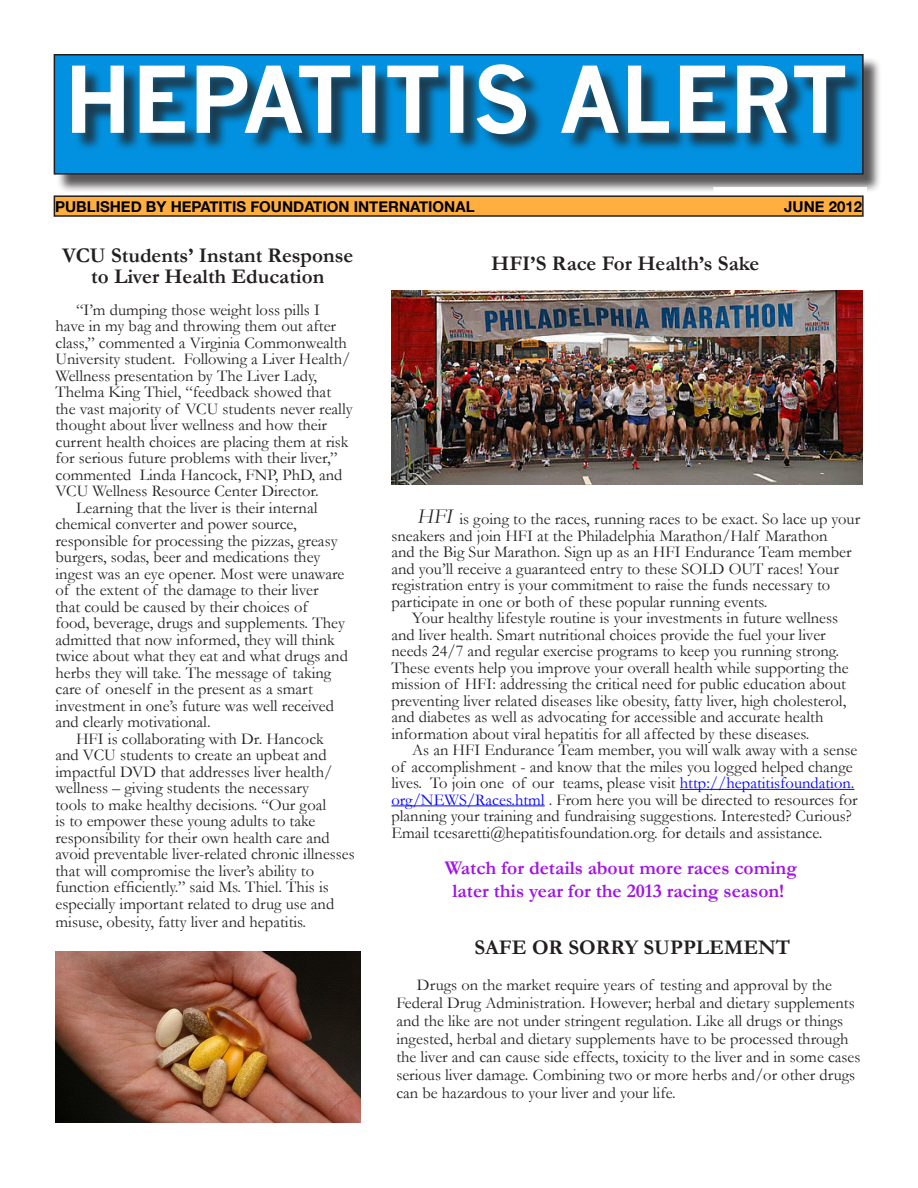
<style>
.page{position:relative;width:918px;height:1188px;background:#fff}
.page>*{position:absolute;margin:0;border:0;box-sizing:border-box;transform-origin:0 0}
.t1{font:700 21px/21px "Garamond";color:#231f20;text-align:center}
.t2{font:700 19.5px/23.4px "Garamond";color:#a015e6;text-align:center}
.t3{font:16.5px/16.5px "Garamond";color:#231f20}
.t4{font:700 15px "Helvetica Neue";color:#000}
.s1{font-style:italic;font-size:21px}
.s2{color:#00f}
</style>
<div class="page">
<div style="left:56px;top:56px;width:826px;height:137px;background:#231f20;opacity:.75"></div>
<div style="left:54px;top:55px;width:809px;height:119px;background:#0191e0"></div>
<div style="left:74px;top:67px;width:790px;height:85px;background:#231f20;opacity:.75"></div>
<svg style="left:72px;top:64px;width:773px;height:70px"></svg>
<div style="left:54px;top:54px;width:810px;height:121px;border:2px solid #231f20"></div>
<div style="left:54px;top:196px;width:809px;height:20px;background:#ffae40"></div>
<div style="left:54px;top:195px;width:810px;height:22px;border:2px solid #231f20"></div>
<img style="left:56px;top:952px;width:304px;height:170px">
<hr style="left:680px;top:789px;width:174px;height:1px;background:#00f">
<hr style="left:391px;top:805px;width:154px;height:1px;background:#00f">
<img style="left:391px;top:290px;width:471px;height:194px">
<p class="t4" style="left:55px;top:197px;width:421px">PUBLISHED BY HEPATITIS FOUNDATION INTERNATIONAL</p>
<p class="t4" style="left:784px;top:197px;width:79px">JUNE 2012</p>
<p class="t1" style="left:62px;top:245px;width:293px">VCU Students’ Instant Response to Liver Health Education</p>
<p class="t3" style="left:56px;top:301px;width:299px;text-indent:21px">“I’m dumping those weight loss pills I have in my bag and throwing them out after class,” commented a Virginia Commonwealth University student. Following a Liver Health/ Wellness presentation by The Liver Lady, Thelma King Thiel, “feedback showed that the vast majority of VCU students never really thought about liver wellness and how their current health choices are placing them at risk for serious future problems with their liver,” commented Linda Hancock, FNP, PhD, and VCU Wellness Resource Center Director.</p>
<p class="t3" style="left:56px;top:499px;width:294px;text-indent:21px">Learning that the liver is their internal chemical converter and power source, responsible for processing the pizzas, greasy burgers, sodas, beer and medications they ingest was an eye opener. Most were unaware of the extent of the damage to their liver<br>that could be caused by their choices of<br>food, beverage, drugs and supplements. They admitted that now informed, they will think twice about what they eat and what drugs and herbs they will take. The message of taking care of oneself in the present as a smart investment in one’s future was well received and clearly motivational.</p>
<p class="t3" style="left:56px;top:730px;width:301px;text-indent:21px">HFI is collaborating with Dr. Hancock<br>and VCU students to create an upbeat and impactful DVD that addresses liver health/ wellness – giving students the necessary<br>tools to make healthy decisions. “Our goal<br>is to empower these young adults to take responsibility for their own health care and avoid preventable liver-related chronic illnesses that will compromise the liver’s ability to function efficiently.” said Ms. Thiel. This is especially important related to drug use and</p>
<p class="t3" style="left:56px;top:913px;width:252px">misuse, obesity, fatty liver and hepatitis.</p>
<p class="t1" style="left:474px;top:937px;width:317px">SAFE OR SORRY SUPPLEMENT</p>
<p class="t3" style="left:396px;top:976px;width:466px;line-height:18px;text-indent:21px">Drugs on the market require years of testing and approval by the Federal Drug Administration. However; herbal and dietary supplements and the like are not under stringent regulation. Like all drugs or things ingested, herbal and dietary supplements have to be processed through the liver and can cause side effects, toxicity to the liver and in some cases serious liver damage. Combining two or more herbs and/or other drugs can be hazardous to your liver and your life.</p>
<p class="t1" style="left:491px;top:253px;width:270px">HFI’S Race For Health’s Sake</p>
<p class="t3" style="left:391px;top:511px;width:470px;text-indent:26px"><span class="s1">HFI</span> is going to the races, running races to be exact. So lace up your sneakers and join HFI at the Philadelphia Marathon/Half Marathon<br>and the Big Sur Marathon. Sign up as an HFI Endurance Team member and you’ll receive a guaranteed entry to these SOLD OUT races! Your registration entry is your commitment to raise the funds necessary to participate in one or both of these popular running events.</p>
<p class="t3" style="left:391px;top:610px;width:459px;text-indent:21px">Your healthy lifestyle routine is your investments in future wellness and liver health. Smart nutritional choices provide the fuel your liver needs 24/7 and regular exercise programs to keep you running strong.<br>These events help you improve your overall health while supporting the mission of HFI: addressing the critical need for public education about preventing liver related diseases like obesity, fatty liver, high cholesterol, and diabetes as well as advocating for accessible and accurate health information about viral hepatitis for all affected by these diseases.</p>
<p class="t3" style="left:391px;top:742px;width:468px;text-indent:21px">As an HFI Endurance Team member, you will walk away with a sense of accomplishment - and know that the miles you logged helped change lives. To join one of our teams, please visit <span class="s2">http://hepatitisfoundation. org/NEWS/Races.html</span> . From here you will be directed to resources for planning your training and fundraising suggestions. Interested? Curious?<br>Email tcesaretti@hepatitisfoundation.org. for details and assistance.</p>
<p class="t2" style="left:445px;top:855px;width:354px">Watch for details about more races coming later this year for the 2013 racing season!</p>
</div>
